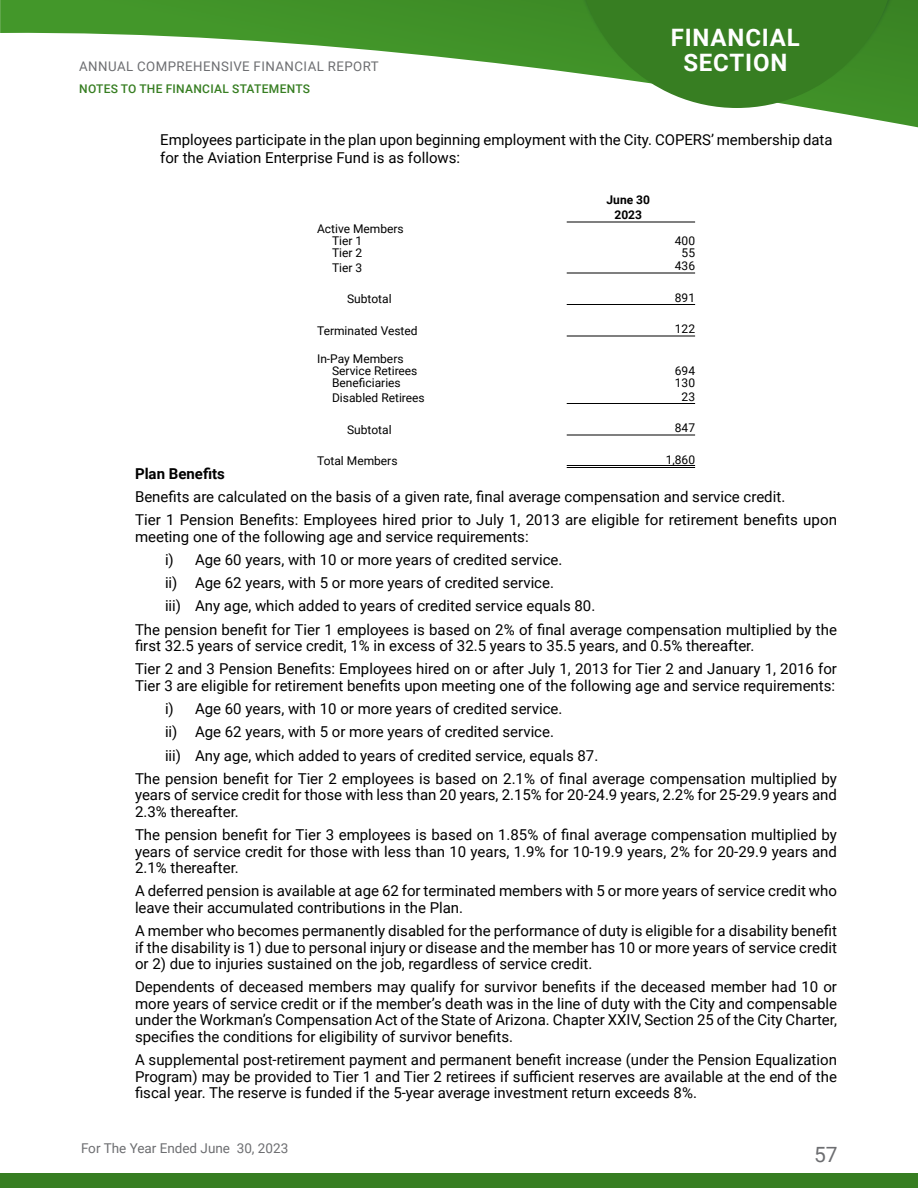
<style>
.page{position:relative;width:918px;height:1188px;background:#fff}
.page>*{position:absolute;margin:0;border:0;box-sizing:border-box;transform-origin:0 0}
.t1{font:700 24px/25.5px "Roboto";letter-spacing:.035em;color:#fff;text-align:center}
.t2{font:21px "Roboto";color:#6d6e71}
.t3{font:15px/16.5px "Roboto";color:#000}
.t4{font:700 15px "Roboto";color:#000}
.t5{font:13.5px "Roboto";color:#6d6e71}
.t6{font:13.2px "Roboto";letter-spacing:.035em;color:#6d6e71}
.Table_Text_Indent_1{font:12px "Roboto";color:#000}
.Table_Text{font:12px "Roboto";color:#000}
.Table_Numbers_Right{font:12px "Roboto";color:#000}
.t7{font:500 12px "Roboto";letter-spacing:.025em;color:#377e22}
.Table_Text_Indent_2{font:12px "Roboto";color:#000}
.Table_Numbers_Center{font:700 12px "Roboto";color:#000}
</style>
<div class="page">
<svg style="left:0;top:0;width:918px;height:128px"></svg>
<div style="left:0;top:1173px;width:918px;height:15px;background:#377e22"></div>
<div style="left:572px;top:0;width:330px;height:106px;background:#091e36;opacity:.75"></div>
<svg style="left:577px;top:0;width:319px;height:108px;background:#4a8c36"></svg>
<hr style="left:567px;top:222px;width:128px;height:1px;background:#000">
<hr style="left:567px;top:273px;width:128px;height:1px;background:#000">
<hr style="left:567px;top:304px;width:128px;height:1px;background:#000">
<hr style="left:567px;top:336px;width:128px;height:1px;background:#000">
<hr style="left:567px;top:403px;width:128px;height:1px;background:#000">
<hr style="left:567px;top:435px;width:128px;height:1px;background:#000">
<hr style="left:567px;top:465px;width:128px;height:1px;background:#000">
<hr style="left:567px;top:467px;width:128px;height:1px;background:#000">
<p class="t6" style="left:79px;top:57px;width:301px">ANNUAL COMPREHENSIVE FINANCIAL REPORT</p>
<p class="t7" style="left:79px;top:80px;width:232px">NOTES TO THE FINANCIAL STATEMENTS</p>
<h1 class="t1" style="left:671px;top:24px;width:131px">FINANCIAL<br>SECTION</h1>
<p class="t3" style="left:160px;top:130px;width:674px;line-height:18px">Employees participate in the plan upon beginning employment with the City. COPERS’ membership data for the Aviation Enterprise Fund is as follows:</p>
<p class="Table_Numbers_Center" style="left:607px;top:191px;width:45px">June 30</p>
<p class="Table_Numbers_Center" style="left:615px;top:206px;width:29px">2023</p>
<p class="Table_Text" style="left:317px;top:220px;width:88px">Active Members</p>
<p class="Table_Text_Indent_1" style="left:332px;top:232px;width:32px">Tier 1</p>
<p class="Table_Numbers_Right" style="left:675px;top:232px;width:22px">400</p>
<p class="Table_Text_Indent_1" style="left:332px;top:244px;width:32px">Tier 2</p>
<p class="Table_Numbers_Right" style="left:682px;top:244px;width:15px">55</p>
<p class="Table_Text_Indent_1" style="left:332px;top:259px;width:32px">Tier 3</p>
<p class="Table_Numbers_Right" style="left:675px;top:257px;width:22px">436</p>
<p class="Table_Text_Indent_2" style="left:347px;top:290px;width:46px">Subtotal</p>
<p class="Table_Numbers_Right" style="left:675px;top:289px;width:22px">891</p>
<p class="Table_Text" style="left:317px;top:322px;width:102px">Terminated Vested</p>
<p class="Table_Numbers_Right" style="left:675px;top:320px;width:22px">122</p>
<p class="Table_Text" style="left:317px;top:350px;width:88px">In-Pay Members</p>
<p class="Table_Text_Indent_1" style="left:332px;top:362px;width:87px">Service Retirees</p>
<p class="Table_Numbers_Right" style="left:675px;top:362px;width:22px">694</p>
<p class="Table_Text_Indent_1" style="left:332px;top:374px;width:70px">Beneficiaries</p>
<p class="Table_Numbers_Right" style="left:675px;top:374px;width:22px">130</p>
<p class="Table_Text_Indent_1" style="left:332px;top:389px;width:94px">Disabled Retirees</p>
<p class="Table_Numbers_Right" style="left:682px;top:388px;width:15px">23</p>
<p class="Table_Text_Indent_2" style="left:347px;top:421px;width:46px">Subtotal</p>
<p class="Table_Numbers_Right" style="left:675px;top:419px;width:22px">847</p>
<p class="Table_Text" style="left:317px;top:452px;width:82px">Total Members</p>
<p class="Table_Numbers_Right" style="left:666px;top:451px;width:31px">1,860</p>
<p class="t4" style="left:135px;top:463px;width:91px">Plan Benefits</p>
<p class="t3" style="left:135px;top:488px;width:652px">Benefits are calculated on the basis of a given rate, final average compensation and service credit.</p>
<p class="t3" style="left:135px;top:511px;width:704px">Tier 1 Pension Benefits: Employees hired prior to July 1, 2013 are eligible for retirement benefits upon meeting one of the following age and service requirements:</p>
<p class="t3" style="left:165px;top:551px;width:399px">i) Age 60 years, with 10 or more years of credited service.</p>
<p class="t3" style="left:165px;top:574px;width:391px">ii) Age 62 years, with 5 or more years of credited service.</p>
<p class="t3" style="left:165px;top:597px;width:432px">iii) Any age, which added to years of credited service equals 80.</p>
<p class="t3" style="left:135px;top:620px;width:704px">The pension benefit for Tier 1 employees is based on 2% of final average compensation multiplied by the first 32.5 years of service credit, 1% in excess of 32.5 years to 35.5 years, and 0.5% thereafter.</p>
<p class="t3" style="left:135px;top:660px;width:703px">Tier 2 and 3 Pension Benefits: Employees hired on or after July 1, 2013 for Tier 2 and January 1, 2016 for<br>Tier 3 are eligible for retirement benefits upon meeting one of the following age and service requirements:</p>
<p class="t3" style="left:165px;top:700px;width:399px">i) Age 60 years, with 10 or more years of credited service.</p>
<p class="t3" style="left:165px;top:723px;width:391px">ii) Age 62 years, with 5 or more years of credited service.</p>
<p class="t3" style="left:165px;top:746px;width:435px">iii) Any age, which added to years of credited service, equals 87.</p>
<p class="t3" style="left:135px;top:770px;width:704px;text-align:justify">The pension benefit for Tier 2 employees is based on 2.1% of final average compensation multiplied by years of service credit for those with less than 20 years, 2.15% for 20-24.9 years, 2.2% for 25-29.9 years and 2.3% thereafter.</p>
<p class="t3" style="left:135px;top:826px;width:703px;text-align:justify">The pension benefit for Tier 3 employees is based on 1.85% of final average compensation multiplied by years of service credit for those with less than 10 years, 1.9% for 10-19.9 years, 2% for 20-29.9 years and 2.1% thereafter.</p>
<p class="t3" style="left:135px;top:882px;width:703px">A deferred pension is available at age 62 for terminated members with 5 or more years of service credit who leave their accumulated contributions in the Plan.</p>
<p class="t3" style="left:135px;top:922px;width:704px;text-align:justify">A member who becomes permanently disabled for the performance of duty is eligible for a disability benefit if the disability is 1) due to personal injury or disease and the member has 10 or more years of service credit or 2) due to injuries sustained on the job, regardless of service credit.</p>
<p class="t3" style="left:135px;top:978px;width:704px;text-align:justify">Dependents of deceased members may qualify for survivor benefits if the deceased member had 10 or more years of service credit or if the member’s death was in the line of duty with the City and compensable under the Workman’s Compensation Act of the State of Arizona. Chapter XXIV, Section 25 of the City Charter, specifies the conditions for eligibility of survivor benefits.</p>
<p class="t3" style="left:135px;top:1051px;width:704px;text-align:justify">A supplemental post-retirement payment and permanent benefit increase (under the Pension Equalization Program) may be provided to Tier 1 and Tier 2 retirees if sufficient reserves are available at the end of the fiscal year. The reserve is funded if the 5-year average investment return exceeds 8%.</p>
<p class="t5" style="left:81px;top:1139px;width:209px">For The Year Ended June 30, 2023</p>
<h2 class="t2" style="left:814px;top:1139px;width:25px">57</h2>
</div>
